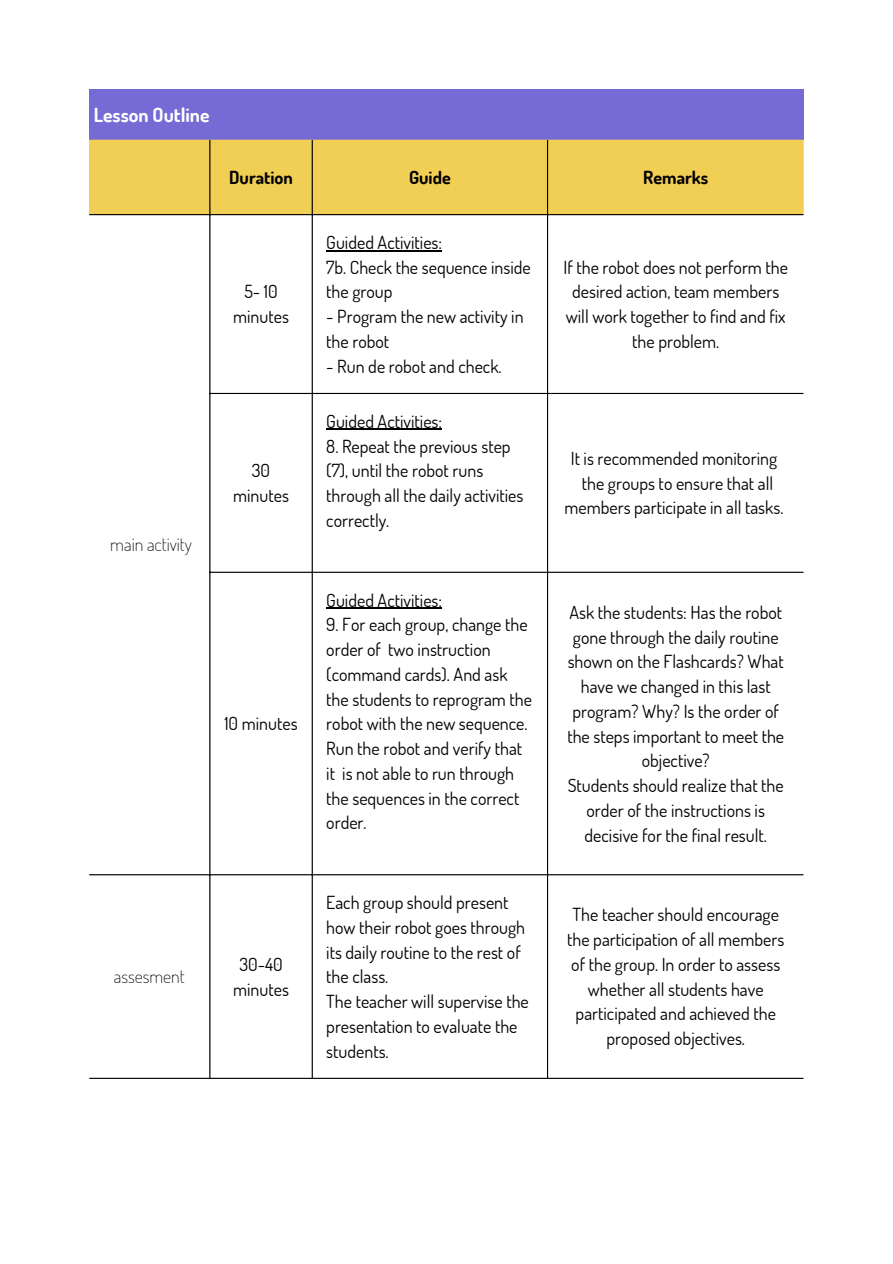
<style>
.page{position:relative;width:893px;height:1264px;background:#fff}
.page>*{position:absolute;margin:0;border:0;box-sizing:border-box;transform-origin:0 0}
.t1{font:700 19.5px "Dosis";color:#fff}
.t2{font:18px/24.8px "Dosis";color:#000;text-align:center}
.t3{font:200 18px "Dosis";color:#000}
.t4{font:700 18px "Dosis";color:#000}
</style>
<div class="page">
<div style="left:89px;top:89px;width:714px;height:50px;background:#766ad4"></div>
<div style="left:89px;top:140px;width:714px;height:74px;background:#f1ce54"></div>
<hr style="left:326px;top:250px;width:116px;height:1px;background:#000">
<hr style="left:326px;top:429px;width:116px;height:1px;background:#000">
<hr style="left:326px;top:607px;width:116px;height:2px;background:#000">
<hr style="left:209px;top:140px;width:1px;height:937px;background:#000">
<hr style="left:311px;top:140px;width:2px;height:937px;background:#000">
<hr style="left:547px;top:140px;width:1px;height:937px;background:#000">
<hr style="left:89px;top:214px;width:714px;height:1px;background:#000">
<hr style="left:209px;top:393px;width:594px;height:1px;background:#000">
<hr style="left:209px;top:571px;width:594px;height:2px;background:#000">
<hr style="left:89px;top:874px;width:714px;height:1px;background:#000">
<hr style="left:89px;top:1077px;width:714px;height:1px;background:#000">
<p class="t1" style="left:94px;top:102px;width:117px">Lesson Outline</p>
<p class="t4" style="left:229px;top:165px;width:65px">Duration</p>
<p class="t4" style="left:409px;top:165px;width:43px">Guide</p>
<p class="t4" style="left:643px;top:165px;width:66px">Remarks</p>
<p class="t3" style="left:110px;top:533px;width:83px">main activity</p>
<p class="t2" style="left:233px;top:279px;width:57px">5- 10 minutes</p>
<p class="t2" style="left:233px;top:458px;width:57px">30 minutes</p>
<p class="t2" style="left:224px;top:710px;width:75px">10 minutes</p>
<p class="t2" style="left:326px;top:229px;width:206px;text-align:left">Guided Activities:<br>7b. Check the sequence inside the group</p>
<p class="t2" style="left:326px;top:304px;width:199px;text-align:left">- Program the new activity in the robot</p>
<p class="t2" style="left:326px;top:353px;width:177px">- Run de robot and check.</p>
<p class="t2" style="left:326px;top:408px;width:117px">Guided Activities:</p>
<p class="t2" style="left:326px;top:433px;width:199px;text-align:left">8. Repeat the previous step (7), until the robot runs through all the daily activities correctly.</p>
<p class="t2" style="left:326px;top:587px;width:117px">Guided Activities:</p>
<p class="t2" style="left:326px;top:612px;width:207px;text-align:left">9. For each group, change the order of two instruction (command cards). And ask the students to reprogram the robot with the new sequence.<br>Run the robot and verify that it is not able to run through the sequences in the correct order.</p>
<p class="t2" style="left:563px;top:254px;width:226px">If the robot does not perform the desired action, team members will work together to find and fix the problem.</p>
<p class="t2" style="left:564px;top:445px;width:220px">It is recommended monitoring the groups to ensure that all members participate in all tasks.</p>
<p class="t2" style="left:567px;top:599px;width:218px">Ask the students: Has the robot gone through the daily routine shown on the Flashcards? What have we changed in this last program? Why? Is the order of the steps important to meet the objective?<br>Students should realize that the order of the instructions is decisive for the final result.</p>
<p class="t3" style="left:114px;top:964px;width:73px">assesment</p>
<p class="t2" style="left:233px;top:951px;width:57px">30-40 minutes</p>
<p class="t2" style="left:326px;top:889px;width:204px;text-align:left">Each group should present how their robot goes through its daily routine to the rest of the class.<br>The teacher will supervise the presentation to evaluate the students.</p>
<p class="t2" style="left:567px;top:902px;width:219px">The teacher should encourage the participation of all members of the group. In order to assess whether all students have participated and achieved the proposed objectives.</p>
</div>
